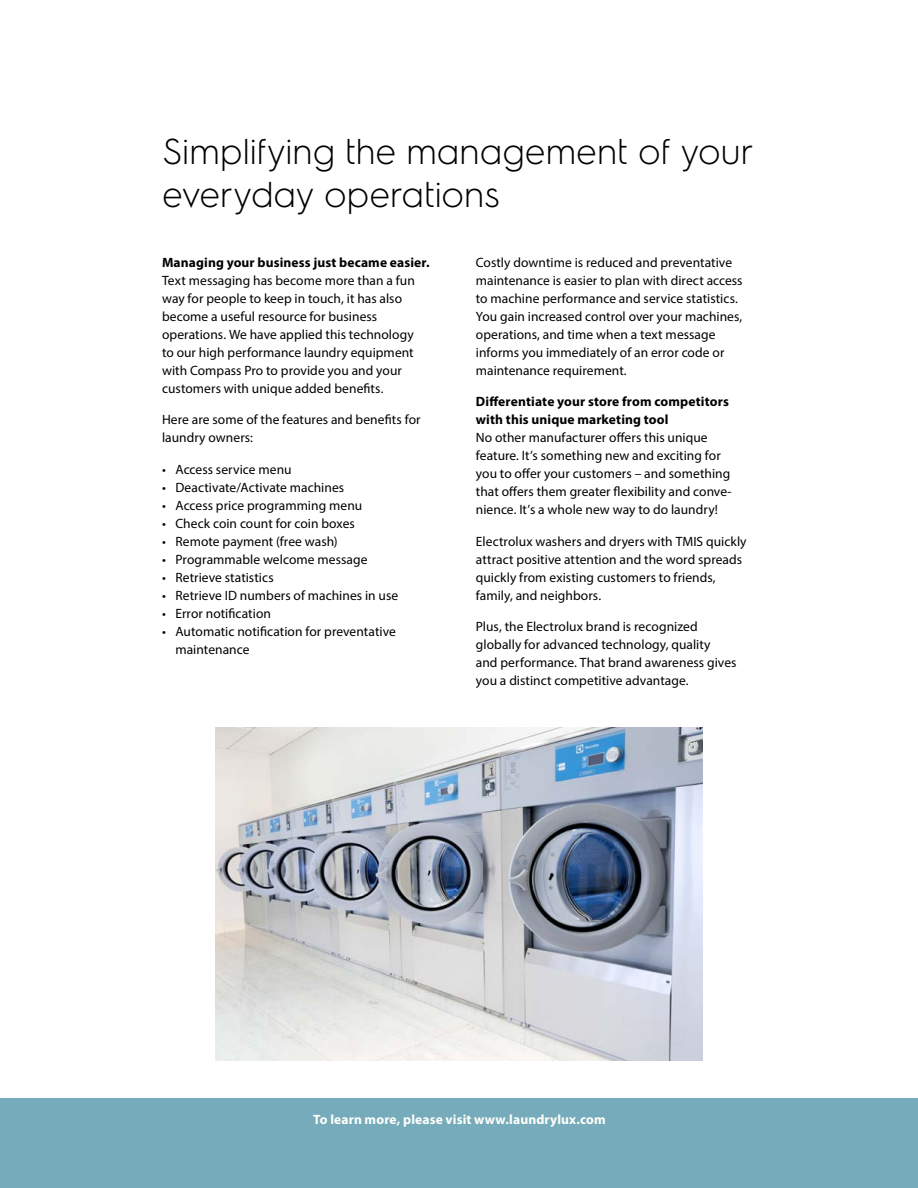
<style>
.page{position:relative;width:918px;height:1188px;background:#fff}
.page>*{position:absolute;margin:0;border:0;box-sizing:border-box;transform-origin:0 0}
.t1{font:300 36px/43.2px "Electrolux Sans";color:#000}
.t2{font:13.5px/18px "Myriad Pro";letter-spacing:.005em;color:#000}
.t3{font:700 13.5px/18px "Myriad Pro";letter-spacing:.01em;color:#000}
.t4{font:700 13.5px "Myriad Pro";letter-spacing:.01em;color:#fffffb}
</style>
<div class="page">
<div style="left:0;top:1098px;width:918px;height:90px;background:#76abbb"></div>
<img style="left:215px;top:728px;width:488px;height:333px">
<h1 class="t1" style="left:162px;top:128px;width:594px">Simplifying the management of your everyday operations</h1>
<p class="t3" style="left:162px;top:253px;width:269px">Managing your business just became easier.</p>
<p class="t2" style="left:162px;top:271px;width:254px">Text messaging has become more than a fun way for people to keep in touch, it has also become a useful resource for business operations. We have applied this technology to our high performance laundry equipment with Compass Pro to provide you and your customers with unique added benefits.</p>
<p class="t2" style="left:162px;top:410px;width:260px">Here are some of the features and benefits for laundry owners:</p>
<p class="t2" style="left:162px;top:460px;width:131px">• Access service menu</p>
<p class="t2" style="left:162px;top:478px;width:184px">• Deactivate/Activate machines</p>
<p class="t2" style="left:162px;top:496px;width:202px">• Access price programming menu</p>
<p class="t2" style="left:162px;top:514px;width:194px">• Check coin count for coin boxes</p>
<p class="t2" style="left:162px;top:532px;width:177px">• Remote payment (free wash)</p>
<p class="t2" style="left:162px;top:550px;width:207px">• Programmable welcome message</p>
<p class="t2" style="left:162px;top:568px;width:113px">• Retrieve statistics</p>
<p class="t2" style="left:162px;top:586px;width:238px">• Retrieve ID numbers of machines in use</p>
<p class="t2" style="left:162px;top:604px;width:111px">• Error notification</p>
<p class="t2" style="left:176px;top:622px;width:222px;text-indent:-14px">• Automatic notification for preventative maintenance</p>
<p class="t2" style="left:476px;top:253px;width:268px">Costly downtime is reduced and preventative maintenance is easier to plan with direct access to machine performance and service statistics.<br>You gain increased control over your machines, operations, and time when a text message informs you immediately of an error code or maintenance requirement.</p>
<p class="t3" style="left:476px;top:392px;width:255px">Differentiate your store from competitors with this unique marketing tool</p>
<p class="t2" style="left:476px;top:428px;width:257px">No other manufacturer offers this unique feature. It’s something new and exciting for you to offer your customers – and something that offers them greater flexibility and conve&shy;nience. It’s a whole new way to do laundry!</p>
<p class="t2" style="left:476px;top:532px;width:272px">Electrolux washers and dryers with TMIS quickly attract positive attention and the word spreads quickly from existing customers to friends, family, and neighbors.</p>
<p class="t2" style="left:476px;top:617px;width:262px">Plus, the Electrolux brand is recognized globally for advanced technology, quality<br>and performance. That brand awareness gives you a distinct competitive advantage.</p>
<p class="t4" style="left:313px;top:1111px;width:294px">To learn more, please visit www.laundrylux.com</p>
</div>
